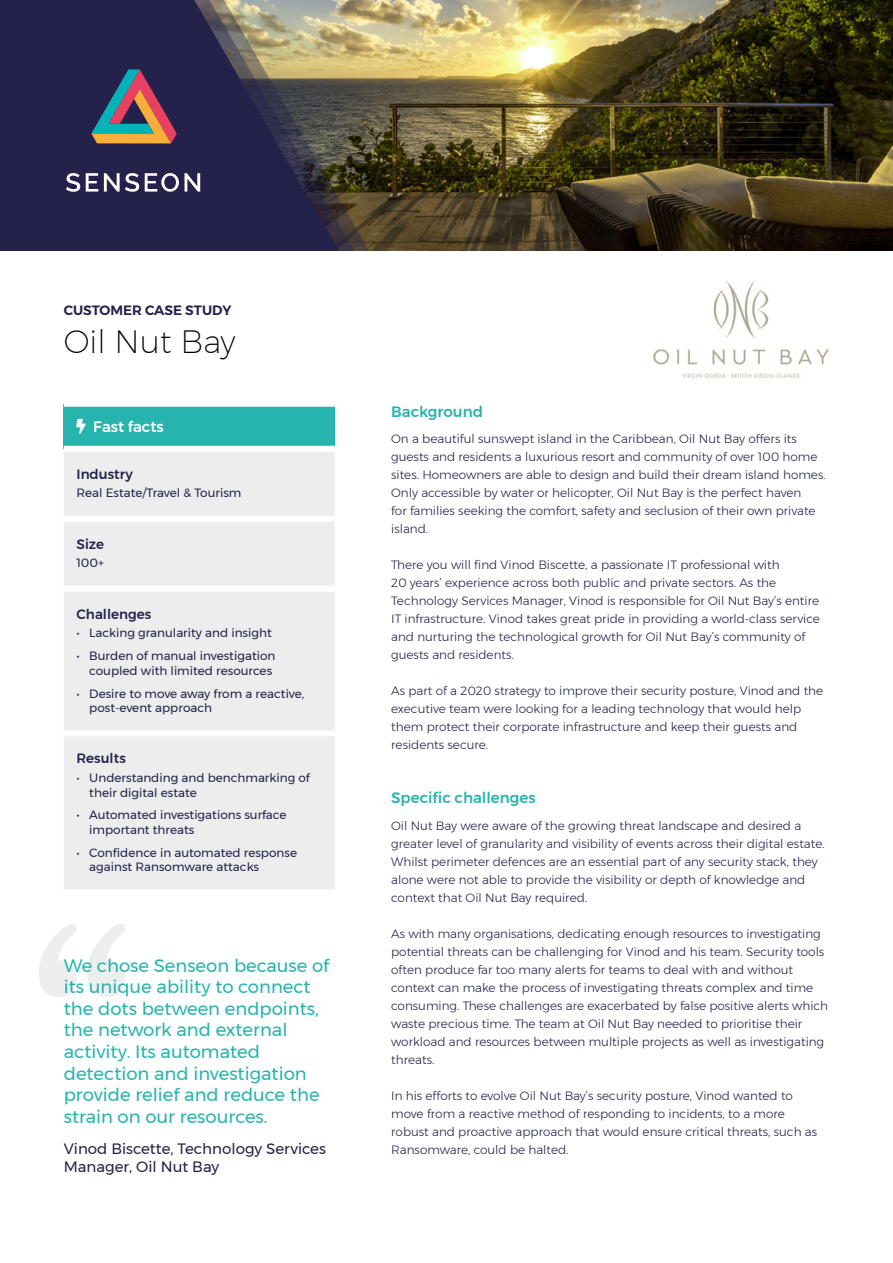
<style>
.page{position:relative;width:893px;height:1263px;background:#fff}
.page>*{position:absolute;margin:0;border:0;box-sizing:border-box;transform-origin:0 0}
.t1{font:200 31.5px "Montserrat";color:#000}
.t2{font:18px/21.6px "Montserrat";color:#27b4ae}
.t3{font:15px/18px "Montserrat";color:#24224b}
.t4{font:500 15px "Montserrat";color:#27b4ae}
.t5{font:500 15px "Montserrat";color:#fff}
.t6{font:500 13.5px "Montserrat";color:#24224b}
.t7{font:600 13.5px "Montserrat";color:#24224b}
.t8{font:300 12px/18px "Montserrat";color:#24224b}
.t9{font:12px/14.4px "Montserrat";color:#24224b}
</style>
<div class="page">
<div style="left:64px;top:404px;width:271px;height:45px;background:#27b4ae"></div>
<div style="left:64px;top:452px;width:271px;height:437px;background:#ededed"></div>
<div style="left:64px;top:402px;width:271px;height:5px;background:#fff"></div>
<div style="left:64px;top:516px;width:271px;height:6px;background:#fff"></div>
<div style="left:64px;top:586px;width:271px;height:6px;background:#fff"></div>
<div style="left:64px;top:730px;width:271px;height:6px;background:#fff"></div>
<div style="left:64px;top:446px;width:271px;height:6px;background:#fff"></div>
<img style="left:387px;top:0;width:506px;height:251px">
<svg style="left:372px;top:0;width:15px;height:251px;background:#796d48"></svg>
<svg style="left:349px;top:0;width:23px;height:251px;background:#766a48"></svg>
<svg style="left:0;top:0;width:349px;height:251px;background:#3a3751"></svg>
<svg style="left:91px;top:69px;width:86px;height:74px;background:#685a5f"></svg>
<svg style="left:66px;top:173px;width:14px;height:19px"></svg>
<svg style="left:86px;top:173px;width:12px;height:19px"></svg>
<svg style="left:104px;top:173px;width:35px;height:19px"></svg>
<svg style="left:145px;top:173px;width:34px;height:19px"></svg>
<svg style="left:185px;top:173px;width:15px;height:19px"></svg>
<img style="left:653px;top:281px;width:176px;height:97px">
<p class="t7" style="left:64px;top:300px;width:169px">CUSTOMER CASE STUDY</p>
<h1 class="t1" style="left:64px;top:319px;width:173px">Oil Nut Bay</h1>
<p class="t5" style="left:77px;top:415px;width:89px">□●▼ Fast facts</p>
<p class="t6" style="left:77px;top:463px;width:58px">Industry</p>
<p class="t9" style="left:77px;top:486px;width:166px">Real Estate/Travel &amp; Tourism</p>
<p class="t6" style="left:77px;top:533px;width:29px">Size</p>
<p class="t9" style="left:77px;top:556px;width:29px">100+</p>
<p class="t6" style="left:77px;top:603px;width:76px">Challenges</p>
<p class="t9" style="left:77px;top:626px;width:197px">• Lacking granularity and insight</p>
<p class="t9" style="left:77px;top:649px;width:200px;text-align:right">• Burden of manual investigation coupled with limited resources</p>
<p class="t9" style="left:89px;top:686px;width:217px;text-indent:-13px">• Desire to move away from a reactive, post-event approach</p>
<p class="t6" style="left:77px;top:748px;width:51px">Results</p>
<p class="t9" style="left:89px;top:770px;width:222px;text-indent:-13px">• Understanding and benchmarking of their digital estate</p>
<p class="t9" style="left:89px;top:808px;width:199px;text-indent:-13px">• Automated investigations surface important threats</p>
<p class="t9" style="left:89px;top:845px;width:209px;text-indent:-13px">• Confidence in automated response against Ransomware attacks</p>
<h2 class="t2" style="left:64px;top:954px;width:267px">We chose Senseon because of its unique ability to connect the dots between endpoints, the network and external activity. Its automated detection and investigation provide relief and reduce the strain on our resources.</h2>
<p class="t3" style="left:64px;top:1139px;width:264px">Vinod Biscette, Technology Services<br>Manager, Oil Nut Bay</p>
<p class="t4" style="left:391px;top:400px;width:93px">Background</p>
<p class="t8" style="left:391px;top:430px;width:436px">On a beautiful sunswept island in the Caribbean, Oil Nut Bay offers its guests and residents a luxurious resort and community of over 100 home sites. Homeowners are able to design and build their dream island homes.<br>Only accessible by water or helicopter, Oil Nut Bay is the perfect haven<br>for families seeking the comfort, safety and seclusion of their own private island.</p>
<p class="t8" style="left:391px;top:556px;width:430px">There you will find Vinod Biscette, a passionate IT professional with<br>20 years’ experience across both public and private sectors. As the Technology Services Manager, Vinod is responsible for Oil Nut Bay’s entire IT infrastructure. Vinod takes great pride in providing a world-class service and nurturing the technological growth for Oil Nut Bay’s community of guests and residents.</p>
<p class="t8" style="left:391px;top:682px;width:434px">As part of a 2020 strategy to improve their security posture, Vinod and the executive team were looking for a leading technology that would help them protect their corporate infrastructure and keep their guests and residents secure.</p>
<p class="t4" style="left:391px;top:786px;width:146px">Specific challenges</p>
<p class="t8" style="left:391px;top:816px;width:435px">Oil Nut Bay were aware of the growing threat landscape and desired a greater level of granularity and visibility of events across their digital estate.<br>Whilst perimeter defences are an essential part of any security stack, they alone were not able to provide the visibility or depth of knowledge and context that Oil Nut Bay required.</p>
<p class="t8" style="left:391px;top:924px;width:438px">As with many organisations, dedicating enough resources to investigating potential threats can be challenging for Vinod and his team. Security tools often produce far too many alerts for teams to deal with and without context can make the process of investigating threats complex and time consuming. These challenges are exacerbated by false positive alerts which waste precious time. The team at Oil Nut Bay needed to prioritise their workload and resources between multiple projects as well as investigating threats.</p>
<p class="t8" style="left:391px;top:1086px;width:427px">In his efforts to evolve Oil Nut Bay’s security posture, Vinod wanted to move from a reactive method of responding to incidents, to a more robust and proactive approach that would ensure critical threats, such as Ransomware, could be halted.</p>
</div>
